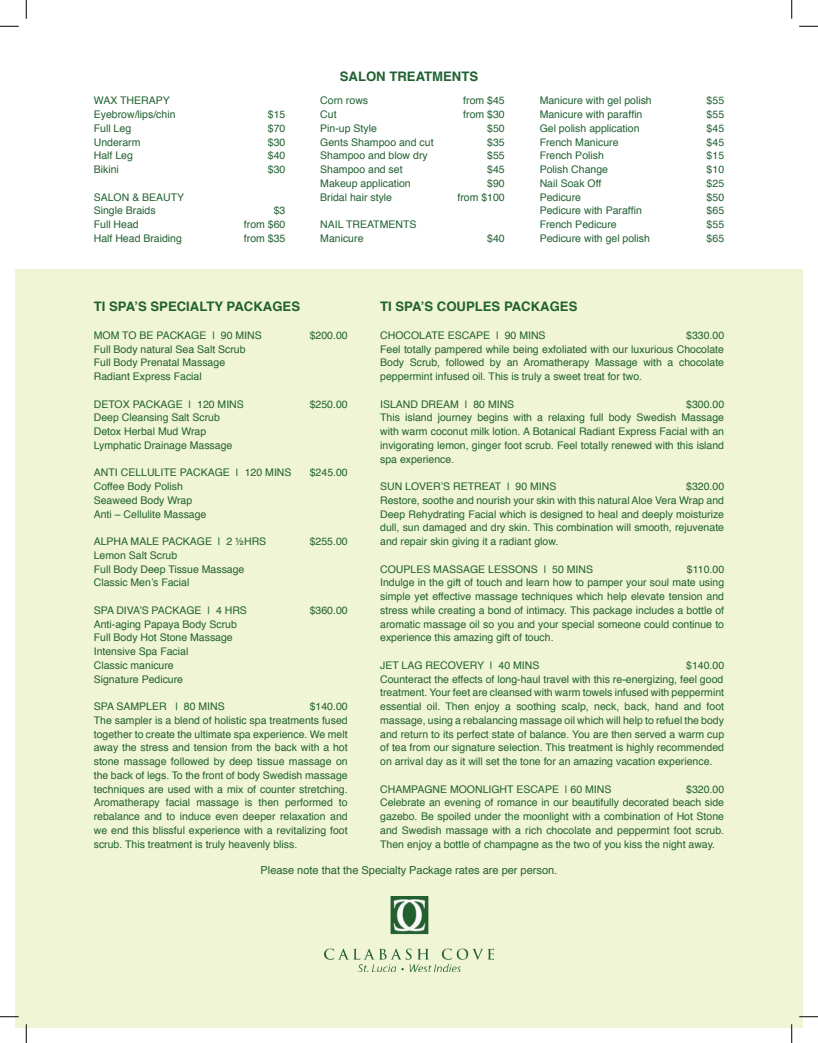
<style>
.page{position:relative;width:818px;height:1043px;background:#fff}
.page>*{position:absolute;margin:0;border:0;box-sizing:border-box;transform-origin:0 0}
.t1{font:700 13.12px "Helvetica";color:#216131}
.t2{font:11px "Helvetica";color:#216131}
.t3{font:10.5px/13.8px "Helvetica";color:#216131}
</style>
<div class="page">
<div style="left:15px;top:269px;width:787px;height:759px;background:#f0f5d5"></div>
<img style="left:325px;top:896px;width:168px;height:75px">
<svg style="left:0;top:25px;width:19px;height:2px"></svg>
<svg style="left:799px;top:25px;width:19px;height:2px"></svg>
<svg style="left:0;top:1016px;width:19px;height:1px"></svg>
<svg style="left:799px;top:1015px;width:19px;height:2px"></svg>
<svg style="left:25px;top:0;width:2px;height:19px"></svg>
<svg style="left:25px;top:1024px;width:2px;height:18px"></svg>
<svg style="left:791px;top:0;width:1px;height:19px"></svg>
<svg style="left:791px;top:1024px;width:1px;height:18px"></svg>
<p class="t3" style="left:94px;top:94px;width:83px">WAX THERAPY<br>Eyebrow/lips/chin</p>
<p class="t3" style="left:268px;top:108px;width:19px">$15</p>
<p class="t3" style="left:94px;top:122px;width:39px">Full Leg</p>
<p class="t3" style="left:268px;top:122px;width:19px">$70</p>
<p class="t3" style="left:94px;top:135px;width:48px">Underarm</p>
<p class="t3" style="left:268px;top:135px;width:19px">$30</p>
<p class="t3" style="left:94px;top:149px;width:41px">Half Leg</p>
<p class="t3" style="left:268px;top:149px;width:19px">$40</p>
<p class="t3" style="left:94px;top:163px;width:27px">Bikini</p>
<p class="t3" style="left:268px;top:163px;width:19px">$30</p>
<p class="t3" style="left:94px;top:190px;width:92px">SALON &amp; BEAUTY<br>Single Braids</p>
<p class="t3" style="left:274px;top:204px;width:13px">$3</p>
<p class="t3" style="left:94px;top:218px;width:46px">Full Head</p>
<p class="t3" style="left:244px;top:218px;width:43px">from $60</p>
<p class="t3" style="left:94px;top:232px;width:90px">Half Head Braiding</p>
<p class="t3" style="left:244px;top:232px;width:43px">from $35</p>
<p class="t1" style="left:340px;top:66px;width:140px">SALON TREATMENTS</p>
<p class="t3" style="left:320px;top:94px;width:49px">Corn rows</p>
<p class="t3" style="left:463px;top:94px;width:43px">from $45</p>
<p class="t3" style="left:320px;top:108px;width:18px">Cut</p>
<p class="t3" style="left:463px;top:108px;width:43px">from $30</p>
<p class="t3" style="left:320px;top:122px;width:58px">Pin-up Style</p>
<p class="t3" style="left:487px;top:122px;width:19px">$50</p>
<p class="t3" style="left:320px;top:135px;width:115px">Gents Shampoo and cut</p>
<p class="t3" style="left:487px;top:135px;width:19px">$35</p>
<p class="t3" style="left:320px;top:149px;width:109px">Shampoo and blow dry</p>
<p class="t3" style="left:487px;top:149px;width:19px">$55</p>
<p class="t3" style="left:320px;top:163px;width:84px">Shampoo and set</p>
<p class="t3" style="left:487px;top:163px;width:19px">$45</p>
<p class="t3" style="left:320px;top:177px;width:92px">Makeup application</p>
<p class="t3" style="left:487px;top:177px;width:19px">$90</p>
<p class="t3" style="left:320px;top:190px;width:73px">Bridal hair style</p>
<p class="t3" style="left:457px;top:190px;width:49px">from $100</p>
<p class="t3" style="left:320px;top:218px;width:98px">NAIL TREATMENTS<br>Manicure</p>
<p class="t3" style="left:487px;top:232px;width:19px">$40</p>
<p class="t3" style="left:539px;top:94px;width:114px">Manicure with gel polish</p>
<p class="t3" style="left:706px;top:94px;width:19px">$55</p>
<p class="t3" style="left:539px;top:108px;width:104px">Manicure with paraffin</p>
<p class="t3" style="left:706px;top:108px;width:19px">$55</p>
<p class="t3" style="left:539px;top:122px;width:101px">Gel polish application</p>
<p class="t3" style="left:706px;top:122px;width:19px">$45</p>
<p class="t3" style="left:539px;top:135px;width:80px">French Manicure</p>
<p class="t3" style="left:706px;top:135px;width:19px">$45</p>
<p class="t3" style="left:539px;top:149px;width:66px">French Polish</p>
<p class="t3" style="left:706px;top:149px;width:19px">$15</p>
<p class="t3" style="left:539px;top:163px;width:70px">Polish Change</p>
<p class="t3" style="left:706px;top:163px;width:19px">$10</p>
<p class="t3" style="left:539px;top:177px;width:63px">Nail Soak Off</p>
<p class="t3" style="left:706px;top:177px;width:19px">$25</p>
<p class="t3" style="left:539px;top:190px;width:43px">Pedicure</p>
<p class="t3" style="left:706px;top:190px;width:19px">$50</p>
<p class="t3" style="left:539px;top:204px;width:104px">Pedicure with Paraffin</p>
<p class="t3" style="left:706px;top:204px;width:19px">$65</p>
<p class="t3" style="left:539px;top:218px;width:79px">French Pedicure</p>
<p class="t3" style="left:706px;top:218px;width:19px">$55</p>
<p class="t3" style="left:539px;top:232px;width:112px">Pedicure with gel polish</p>
<p class="t3" style="left:706px;top:232px;width:19px">$65</p>
<p class="t1" style="left:94px;top:296px;width:208px">TI SPA’S SPECIALTY PACKAGES</p>
<p class="t3" style="left:94px;top:328px;width:169px">MOM TO BE PACKAGE | 90 MINS</p>
<p class="t3" style="left:310px;top:328px;width:39px">$200.00</p>
<p class="t3" style="left:94px;top:342px;width:153px">Full Body natural Sea Salt Scrub<br>Full Body Prenatal Massage<br>Radiant Express Facial</p>
<p class="t3" style="left:94px;top:397px;width:151px">DETOX PACKAGE | 120 MINS</p>
<p class="t3" style="left:310px;top:397px;width:39px">$250.00</p>
<p class="t3" style="left:94px;top:411px;width:140px">Deep Cleansing Salt Scrub<br>Detox Herbal Mud Wrap<br>Lymphatic Drainage Massage</p>
<p class="t3" style="left:94px;top:466px;width:199px">ANTI CELLULITE PACKAGE | 120 MINS</p>
<p class="t3" style="left:310px;top:466px;width:39px">$245.00</p>
<p class="t3" style="left:94px;top:480px;width:114px">Coffee Body Polish<br>Seaweed Body Wrap<br>Anti – Cellulite Massage</p>
<p class="t3" style="left:94px;top:535px;width:174px">ALPHA MALE PACKAGE | 2 ½HRS</p>
<p class="t3" style="left:310px;top:535px;width:39px">$255.00</p>
<p class="t3" style="left:94px;top:548px;width:152px">Lemon Salt Scrub<br>Full Body Deep Tissue Massage<br>Classic Men’s Facial</p>
<p class="t3" style="left:94px;top:603px;width:155px">SPA DIVA’S PACKAGE | 4 HRS</p>
<p class="t3" style="left:310px;top:603px;width:39px">$360.00</p>
<p class="t3" style="left:94px;top:617px;width:144px">Anti-aging Papaya Body Scrub<br>Full Body Hot Stone Massage<br>Intensive Spa Facial<br>Classic manicure<br>Signature Pedicure</p>
<p class="t3" style="left:94px;top:700px;width:132px">SPA SAMPLER | 80 MINS</p>
<p class="t1" style="left:380px;top:296px;width:199px">TI SPA’S COUPLES PACKAGES</p>
<p class="t3" style="left:380px;top:328px;width:167px">CHOCOLATE ESCAPE | 90 MINS</p>
<p class="t3" style="left:380px;top:328px;width:345px;text-align:justify;text-indent:306px">$330.00<br>Feel totally pampered while being exfoliated with our luxurious Chocolate Body Scrub, followed by an Aromatherapy Massage with a chocolate peppermint infused oil. This is truly a sweet treat for two.</p>
<p class="t3" style="left:380px;top:397px;width:136px">ISLAND DREAM | 80 MINS</p>
<p class="t3" style="left:380px;top:397px;width:345px;text-align:justify;text-indent:306px">$300.00<br>This island journey begins with a relaxing full body Swedish Massage with warm coconut milk lotion. A Botanical Radiant Express Facial with an invigorating lemon, ginger foot scrub. Feel totally renewed with this island spa experience.</p>
<p class="t3" style="left:380px;top:480px;width:178px">SUN LOVER’S RETREAT | 90 MINS</p>
<p class="t3" style="left:380px;top:480px;width:345px;text-align:justify;text-indent:306px">$320.00<br>Restore, soothe and nourish your skin with this natural Aloe Vera Wrap and Deep Rehydrating Facial which is designed to heal and deeply moisturize dull, sun damaged and dry skin. This combination will smooth, rejuvenate and repair skin giving it a radiant glow.</p>
<p class="t3" style="left:380px;top:562px;width:214px">COUPLES MASSAGE LESSONS | 50 MINS</p>
<p class="t3" style="left:380px;top:562px;width:345px;text-align:justify;text-indent:307px">$110.00<br>Indulge in the gift of touch and learn how to pamper your soul mate using simple yet effective massage techniques which help elevate tension and stress while creating a bond of intimacy. This package includes a bottle of aromatic massage oil so you and your special someone could continue to experience this amazing gift of touch.</p>
<p class="t3" style="left:380px;top:658px;width:161px">JET LAG RECOVERY | 40 MINS</p>
<p class="t3" style="left:380px;top:658px;width:345px;text-align:justify;text-indent:306px">$140.00<br>Counteract the effects of long-haul travel with this re-energizing, feel good treatment. Your feet are cleansed with warm towels infused with peppermint essential oil. Then enjoy a soothing scalp, neck, back, hand and foot massage, using a rebalancing massage oil which will help to refuel the body and return to its perfect state of balance. You are then served a warm cup of tea from our signature selection. This treatment is highly recommended on arrival day as it will set the tone for an amazing vacation experience.</p>
<p class="t3" style="left:380px;top:782px;width:233px">CHAMPAGNE MOONLIGHT ESCAPE | 60 MINS</p>
<p class="t3" style="left:94px;top:700px;width:255px;text-align:justify;text-indent:216px">$140.00<br>The sampler is a blend of holistic spa treatments fused together to create the ultimate spa experience. We melt away the stress and tension from the back with a hot stone massage followed by deep tissue massage on the back of legs. To the front of body Swedish massage techniques are used with a mix of counter stretching.<br>Aromatherapy facial massage is then performed to rebalance and to induce even deeper relaxation and we end this blissful experience with a revitalizing foot scrub. This treatment is truly heavenly bliss.</p>
<p class="t3" style="left:380px;top:782px;width:345px;text-align:justify;text-indent:306px">$320.00<br>Celebrate an evening of romance in our beautifully decorated beach side gazebo. Be spoiled under the moonlight with a combination of Hot Stone and Swedish massage with a rich chocolate and peppermint foot scrub.<br>Then enjoy a bottle of champagne as the two of you kiss the night away.</p>
<p class="t2" style="left:260px;top:861px;width:298px">Please note that the Specialty Package rates are per person.</p>
</div>
